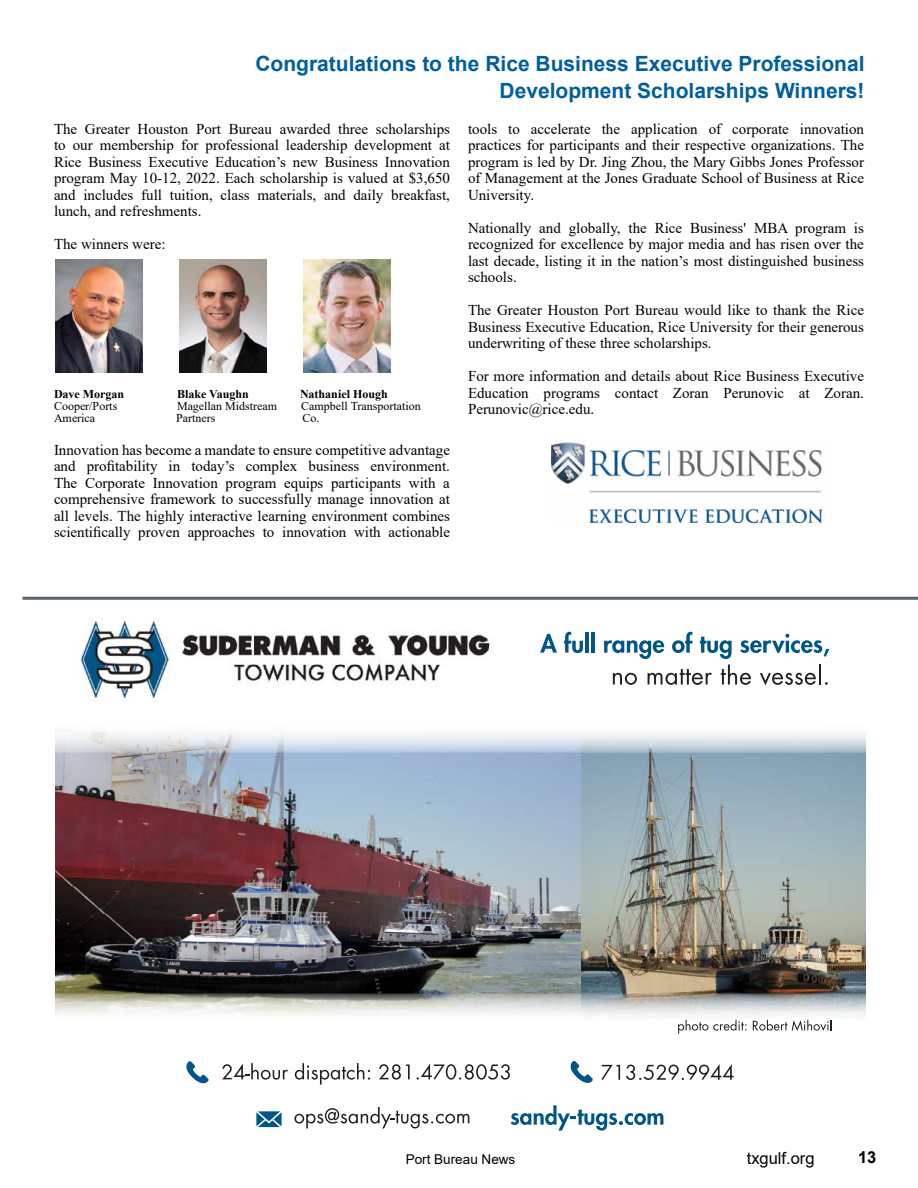
<style>
.page{position:relative;width:918px;height:1188px;background:#fff}
.page>*{position:absolute;margin:0;border:0;box-sizing:border-box;transform-origin:0 0}
.t1{font:700 21px/27px "Arial";color:#005f9c;text-align:right}
.t2{font:16.5px "Arial";color:#000}
.t3{font:700 16.5px "Arial";color:#000}
.t4{font:15px/16.5px "Times New Roman";color:#000;text-align:justify}
.t5{font:13.5px "Arial";color:#000}
.t6{font:12px "Times New Roman";color:#000}
.t7{font:700 12px "Times New Roman";color:#000}
</style>
<div class="page">
<hr style="left:22px;top:597px;width:896px;height:3px;background:#596670">
<svg style="left:601px;top:1065px;width:19px;height:15px"></svg>
<svg style="left:626px;top:1064px;width:108px;height:16px"></svg>
<svg style="left:571px;top:1061px;width:22px;height:22px"></svg>
<svg style="left:222px;top:1063px;width:66px;height:17px"></svg>
<svg style="left:295px;top:1063px;width:75px;height:22px"></svg>
<svg style="left:379px;top:1064px;width:31px;height:16px"></svg>
<svg style="left:417px;top:1064px;width:93px;height:16px"></svg>
<svg style="left:186px;top:1061px;width:23px;height:22px"></svg>
<svg style="left:294px;top:1107px;width:175px;height:22px"></svg>
<svg style="left:256px;top:1111px;width:26px;height:16px"></svg>
<svg style="left:511px;top:1105px;width:152px;height:26px"></svg>
<img style="left:56px;top:753px;width:525px;height:239px">
<img style="left:581px;top:753px;width:285px;height:239px">
<img style="left:80px;top:618px;width:410px;height:85px">
<svg style="left:56px;top:730px;width:810px;height:23px"></svg>
<svg style="left:56px;top:992px;width:810px;height:30px"></svg>
<svg style="left:540px;top:634px;width:17px;height:19px"></svg>
<svg style="left:564px;top:632px;width:19px;height:21px"></svg>
<hr style="left:585px;top:632px;width:4px;height:21px;background:#005687">
<hr style="left:591px;top:632px;width:4px;height:21px;background:#005687">
<svg style="left:604px;top:632px;width:225px;height:53px"></svg>
<svg style="left:678px;top:1020px;width:69px;height:14px"></svg>
<svg style="left:753px;top:1020px;width:79px;height:11px"></svg>
<img style="left:56px;top:259px;width:87px;height:113px">
<img style="left:179px;top:259px;width:87px;height:113px">
<img style="left:303px;top:259px;width:87px;height:113px">
<img style="left:551px;top:442px;width:272px;height:82px">
<h1 class="t1" style="left:255px;top:51px;width:611px">Congratulations to the Rice Business Executive Professional<br>Development Scholarships Winners!</h1>
<p class="t4" style="left:54px;top:120px;width:398px">The Greater Houston Port Bureau awarded three scholarships to our membership for professional leadership development at Rice Business Executive Education’s new Business Innovation program May 10-12, 2022. Each scholarship is valued at $3,650 and includes full tuition, class materials, and daily breakfast, lunch, and refreshments.</p>
<p class="t4" style="left:54px;top:235px;width:113px">The winners were:</p>
<p class="t4" style="left:468px;top:120px;width:398px">tools to accelerate the application of corporate innovation practices for participants and their respective organizations. The program is led by Dr. Jing Zhou, the Mary Gibbs Jones Professor of Management at the Jones Graduate School of Business at Rice University.</p>
<p class="t4" style="left:468px;top:219px;width:398px">Nationally and globally, the Rice Business' MBA program is recognized for excellence by major media and has risen over the last decade, listing it in the nation’s most distinguished business schools.</p>
<p class="t4" style="left:468px;top:301px;width:398px">The Greater Houston Port Bureau would like to thank the Rice Business Executive Education, Rice University for their generous underwriting of these three scholarships.</p>
<p class="t4" style="left:468px;top:367px;width:398px">For more information and details about Rice Business Executive Education programs contact Zoran Perunovic at Zoran.<br>Perunovic@rice.edu.</p>
<p class="t7" style="left:54px;top:385px;width:72px">Dave Morgan</p>
<p class="t7" style="left:177px;top:385px;width:73px">Blake Vaughn</p>
<p class="t7" style="left:300px;top:385px;width:89px">Nathaniel Hough</p>
<p class="t6" style="left:54px;top:397px;width:65px">Cooper/Ports</p>
<p class="t6" style="left:177px;top:397px;width:102px">Magellan Midstream</p>
<p class="t6" style="left:301px;top:397px;width:121px">Campbell Transportation</p>
<p class="t6" style="left:54px;top:409px;width:43px">America</p>
<p class="t6" style="left:176px;top:409px;width:41px">Partners</p>
<p class="t6" style="left:303px;top:409px;width:19px">Co.</p>
<p class="t4" style="left:54px;top:441px;width:398px">Innovation has become a mandate to ensure competitive advantage and profitability in today’s complex business environment.<br>The Corporate Innovation program equips participants with a comprehensive framework to successfully manage innovation at all levels. The highly interactive learning environment combines scientifically proven approaches to innovation with actionable</p>
<p class="t5" style="left:406px;top:1150px;width:111px">Port Bureau News</p>
<p class="t2" style="left:747px;top:1147px;width:69px">txgulf.org</p>
<p class="t3" style="left:858px;top:1145px;width:20px">13</p>
</div>
